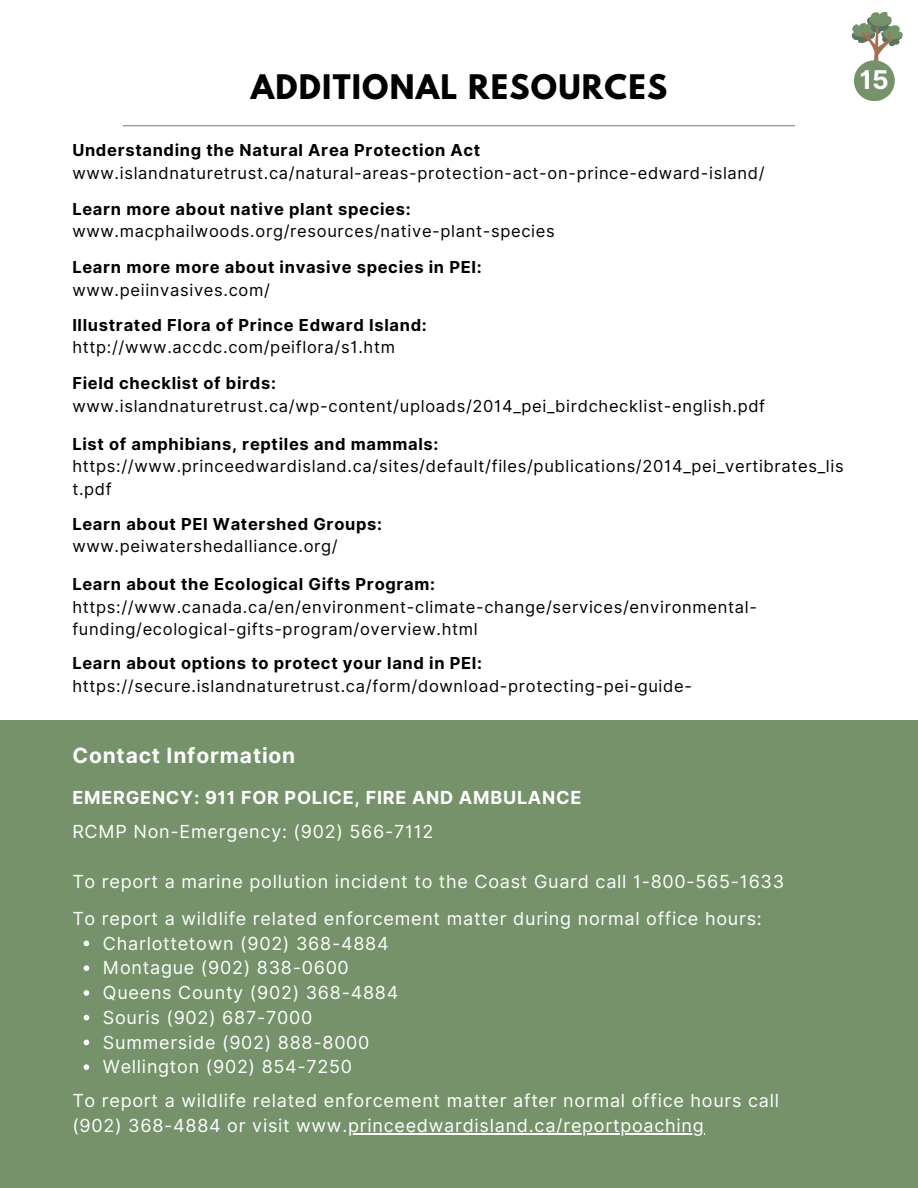
<style>
.page{position:relative;width:918px;height:1188px;background:#fff}
.page>*{position:absolute;margin:0;border:0;box-sizing:border-box;transform-origin:0 0}
.t1{font:700 30px "League Spartan";letter-spacing:.04em;color:#000}
.t2{font:700 25.8px "Inter";color:#fff}
.t3{font:700 21px "Inter";letter-spacing:.04em;color:#fff}
.t4{font:18px/24.8px "Inter";letter-spacing:.04em;color:#fff}
.t5{font:700 18px "Inter";letter-spacing:.04em;color:#fff}
.t6{font:16.5px/22.5px "Inter";letter-spacing:.04em;color:#000}
.t7{font:700 16.5px "Inter";letter-spacing:.04em;color:#000}
</style>
<div class="page">
<hr style="left:123px;top:125px;width:672px;height:1px;background:#6e9277">
<svg style="left:852px;top:12px;width:51px;height:64px"></svg>
<div style="left:854px;top:60px;width:41px;height:41px;background:#75926b;border-radius:50%"></div>
<div style="left:0;top:720px;width:918px;height:468px;background:#75926b"></div>
<svg style="left:84px;top:941px;width:5px;height:5px"></svg>
<svg style="left:84px;top:965px;width:5px;height:6px"></svg>
<svg style="left:84px;top:990px;width:5px;height:6px"></svg>
<svg style="left:84px;top:1015px;width:5px;height:5px"></svg>
<svg style="left:84px;top:1040px;width:5px;height:5px"></svg>
<svg style="left:84px;top:1064px;width:5px;height:6px"></svg>
<hr style="left:348px;top:1133px;width:357px;height:1px;background:#fff">
<h1 class="t1" style="left:251px;top:64px;width:418px">ADDITIONAL RESOURCES</h1>
<h2 class="t2" style="left:860px;top:61px;width:30px">15</h2>
<p class="t7" style="left:72px;top:138px;width:410px">Understanding the Natural Area Protection Act</p>
<p class="t6" style="left:72px;top:162px;width:694px">www.islandnaturetrust.ca/natural-areas-protection-act-on-prince-edward-island/</p>
<p class="t7" style="left:72px;top:197px;width:340px">Learn more about native plant species:</p>
<p class="t6" style="left:72px;top:220px;width:484px">www.macphailwoods.org/resources/native-plant-species</p>
<p class="t7" style="left:72px;top:255px;width:411px">Learn more more about invasive species in PEI:</p>
<p class="t6" style="left:72px;top:279px;width:199px">www.peiinvasives.com/</p>
<p class="t7" style="left:72px;top:313px;width:356px">Illustrated Flora of Prince Edward Island:</p>
<p class="t6" style="left:72px;top:336px;width:324px">http://www.accdc.com/peiflora/s1.htm</p>
<p class="t7" style="left:72px;top:371px;width:205px">Field checklist of birds:</p>
<p class="t6" style="left:72px;top:394px;width:694px">www.islandnaturetrust.ca/wp-content/uploads/2014_pei_birdchecklist-english.pdf</p>
<p class="t7" style="left:72px;top:432px;width:368px">List of amphibians, reptiles and mammals:</p>
<p class="t6" style="left:72px;top:455px;width:773px">https://www.princeedwardisland.ca/sites/default/files/publications/2014_pei_vertibrates_lis t.pdf</p>
<p class="t7" style="left:72px;top:512px;width:311px">Learn about PEI Watershed Groups:</p>
<p class="t6" style="left:72px;top:535px;width:267px">www.peiwatershedalliance.org/</p>
<p class="t7" style="left:72px;top:572px;width:364px">Learn about the Ecological Gifts Program:</p>
<p class="t6" style="left:72px;top:596px;width:686px">https://www.canada.ca/en/environment-climate-change/services/environmental&shy;funding/ecological-gifts-program/overview.html</p>
<p class="t7" style="left:72px;top:651px;width:411px">Learn about options to protect your land in PEI:</p>
<p class="t6" style="left:72px;top:675px;width:621px">https://secure.islandnaturetrust.ca/form/download-protecting-pei-guide-</p>
<p class="t3" style="left:72px;top:740px;width:225px">Contact Information</p>
<p class="t5" style="left:72px;top:785px;width:511px">EMERGENCY: 911 FOR POLICE, FIRE AND AMBULANCE</p>
<p class="t4" style="left:72px;top:820px;width:363px">RCMP Non-Emergency: (902) 566-7112</p>
<p class="t4" style="left:72px;top:863px;width:713px;line-height:37.2px">To report a marine pollution incident to the Coast Guard call 1-800-565-1633<br>To report a wildlife related enforcement matter during normal office hours:</p>
<p class="t4" style="left:103px;top:931px;width:297px">Charlottetown (902) 368-4884<br>Montague (902) 838-0600<br>Queens County (902) 368-4884<br>Souris (902) 687-7000<br>Summerside (902) 888-8000<br>Wellington (902) 854-7250</p>
<p class="t4" style="left:72px;top:1088px;width:708px">To report a wildlife related enforcement matter after normal office hours call (902) 368-4884 or visit www.princeedwardisland.ca/reportpoaching</p>
</div>
